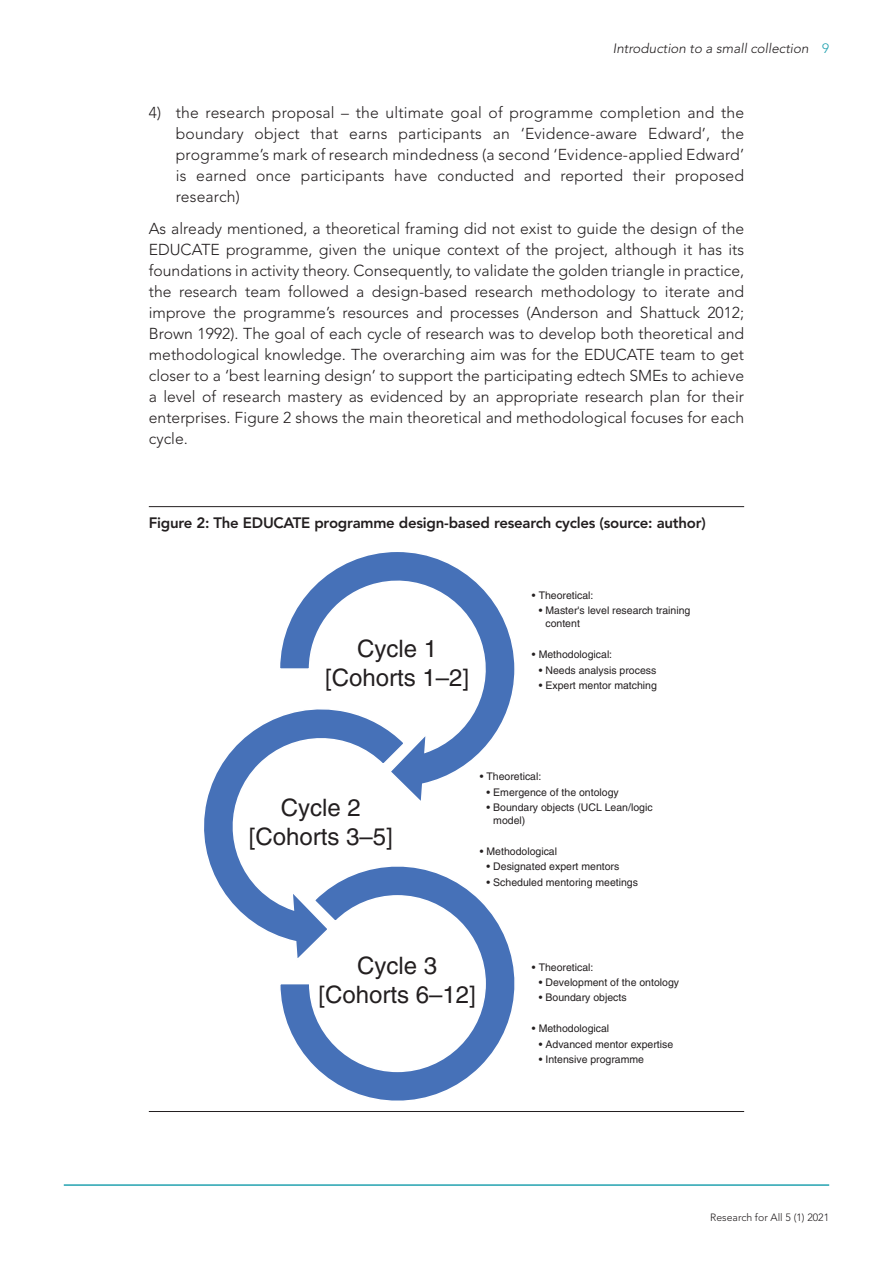
<style>
.page{position:relative;width:893px;height:1263px;background:#fff}
.page>*{position:absolute;margin:0;border:0;box-sizing:border-box;transform-origin:0 0}
.t1{font:24px/28.8px "Helvetica";color:#231f20;text-align:center}
.t2{font:300 15.75px/21px "Avenir LT Std";color:#231f20;text-align:justify}
.t3{font:800 15px "Avenir LT Std";letter-spacing:-.015em;color:#231f20}
.t4{font:italic 300 13.5px "Avenir LT Std";color:#231f20}
.t5{font:10.5px/12.6px "Helvetica";color:#231f20}
.t6{font:300 10.5px "Avenir LT Std";color:#231f20}
.s1{font-style:normal;color:#23a2b0}
</style>
<div class="page">
<hr style="left:64px;top:1184px;width:765px;height:2px;background:#23a2b0">
<hr style="left:149px;top:506px;width:595px;height:1px;background:#231f20">
<hr style="left:149px;top:1111px;width:595px;height:1px;background:#231f20">
<svg style="left:280px;top:552px;width:235px;height:249px"></svg>
<svg style="left:204px;top:697px;width:203px;height:239px"></svg>
<svg style="left:278px;top:854px;width:237px;height:247px"></svg>
<p class="t4" style="left:613px;top:40px;width:218px">Introduction to a small collection <span class="s1">9</span></p>
<p class="t2" style="left:176px;top:102px;width:570px;text-indent:-27px">4) the research proposal – the ultimate goal of programme completion and the boundary object that earns participants an ‘Evidence-aware Edward’, the programme’s mark of research mindedness (a second ‘Evidence-applied Edward’ is earned once participants have conducted and reported their proposed research)</p>
<p class="t2" style="left:149px;top:218px;width:597px">As already mentioned, a theoretical framing did not exist to guide the design of the EDUCATE programme, given the unique context of the project, although it has its foundations in activity theory. Consequently, to validate the golden triangle in practice, the research team followed a design-based research methodology to iterate and improve the programme’s resources and processes (Anderson and Shattuck 2012; Brown 1992). The goal of each cycle of research was to develop both theoretical and methodological knowledge. The overarching aim was for the EDUCATE team to get closer to a ‘best learning design’ to support the participating edtech SMEs to achieve a level of research mastery as evidenced by an appropriate research plan for their enterprises. Figure 2 shows the main theoretical and methodological focuses for each cycle.</p>
<p class="t3" style="left:149px;top:514px;width:559px">Figure 2: The EDUCATE programme design-based research cycles (source: author)</p>
<h1 class="t1" style="left:325px;top:634px;width:146px">Cycle 1 [Cohorts 1–2]</h1>
<p class="t5" style="left:532px;top:589px;width:63px">• Theoretical:</p>
<p class="t5" style="left:545px;top:604px;width:146px;text-indent:-7px">• Master's level research training content</p>
<p class="t5" style="left:532px;top:648px;width:82px">• Methodological:</p>
<p class="t5" style="left:539px;top:664px;width:119px">• Needs analysis process</p>
<p class="t5" style="left:539px;top:679px;width:120px">• Expert mentor matching</p>
<h1 class="t1" style="left:249px;top:793px;width:146px">Cycle 2 [Cohorts 3–5]</h1>
<p class="t5" style="left:480px;top:770px;width:63px">• Theoretical:</p>
<p class="t5" style="left:486px;top:786px;width:134px">• Emergence of the ontology</p>
<p class="t5" style="left:493px;top:801px;width:161px;text-indent:-7px">• Boundary objects (UCL Lean/logic model)</p>
<p class="t5" style="left:480px;top:845px;width:79px">• Methodological</p>
<p class="t5" style="left:486px;top:860px;width:134px">• Designated expert mentors</p>
<p class="t5" style="left:486px;top:876px;width:153px">• Scheduled mentoring meetings</p>
<h1 class="t1" style="left:319px;top:951px;width:159px">Cycle 3 [Cohorts 6–12]</h1>
<p class="t5" style="left:532px;top:960px;width:63px">• Theoretical:</p>
<p class="t5" style="left:539px;top:976px;width:142px">• Development of the ontology</p>
<p class="t5" style="left:539px;top:991px;width:89px">• Boundary objects</p>
<p class="t5" style="left:532px;top:1022px;width:79px">• Methodological</p>
<p class="t5" style="left:539px;top:1037px;width:136px">• Advanced mentor expertise</p>
<p class="t5" style="left:539px;top:1053px;width:107px">• Intensive programme</p>
<p class="t6" style="left:710px;top:1212px;width:120px">Research for All 5 (1) 2021</p>
</div>
